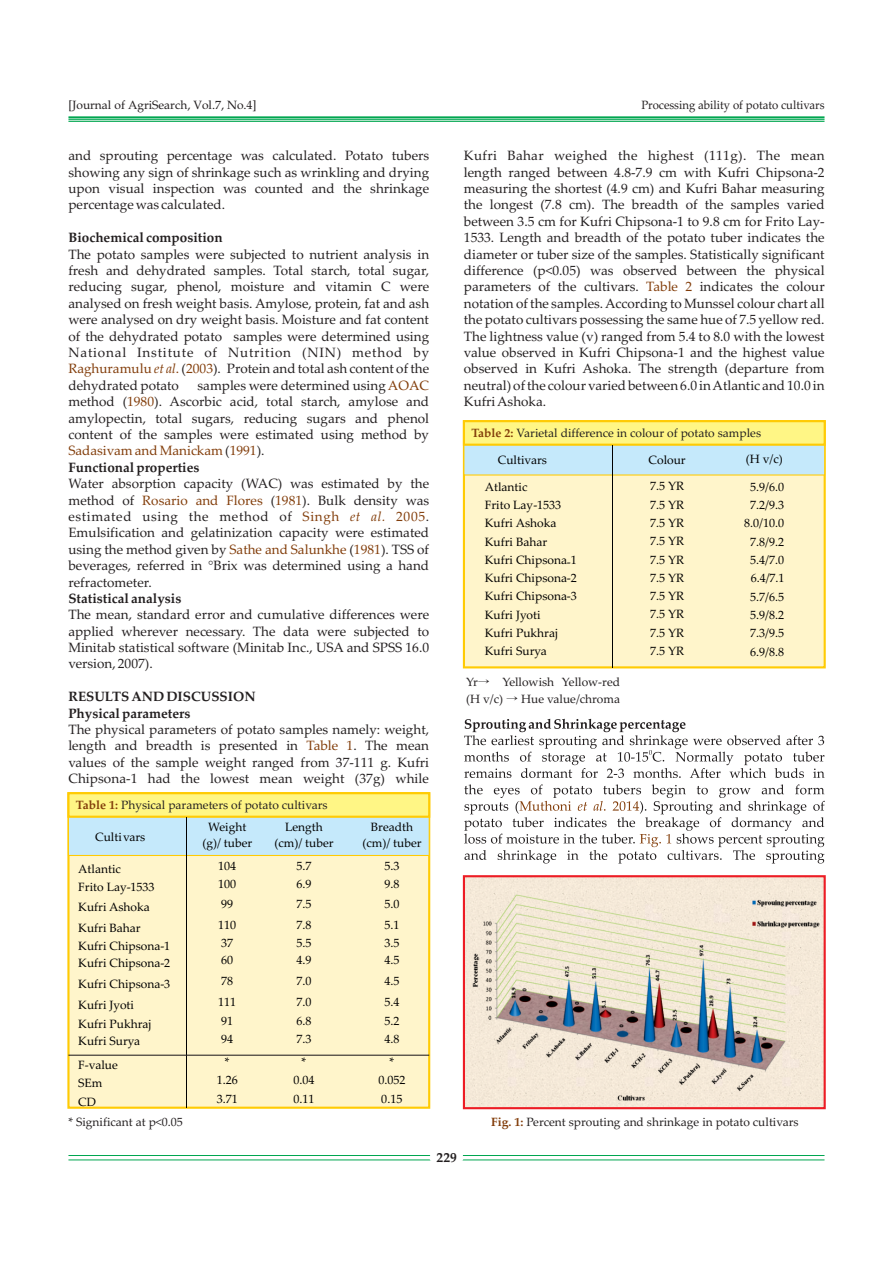
<style>
.page{position:relative;width:893px;height:1263px;background:#fff}
.page>*{position:absolute;margin:0;border:0;box-sizing:border-box;transform-origin:0 0}
.t1{font:13.5px/16.4px "Palatino Linotype";color:#231f20;text-align:justify}
.t2{font:700 13.5px/16.4px "Palatino Linotype";color:#231f20}
.t3{font:13.5px/16.4px "Palatino Linotype";color:#823d0a}
.t4{font:13.5px "Palatino Linotype";letter-spacing:.06em;color:#231f20}
.t5{font:12px/18.3px "Palatino Linotype";color:#000}
.t6{font:12px/16.2px "Palatino Linotype";color:#231f20}
.t7{font:12px "Palatino Linotype";color:#231f20;scale:.95 1}
.t8{font:12px "Palatino";color:#231f20}
.s1{color:#823d0a}
.s2{font-style:italic;color:#823d0a}
.s3{color:#231f20}
.s4{font-weight:700;color:#231f20}
.s5{font-weight:700;color:#823d0a}
.s6{font-family:"Adobe Gothic Std";font-weight:700}
</style>
<div class="page">
<hr style="left:68px;top:1155px;width:756px;height:1px;background:#00a650">
<hr style="left:68px;top:1159px;width:756px;height:1px;background:#00a650">
<div style="left:430px;top:1153px;width:33px;height:9px;background:#fff;border:1px solid #fff;border-radius:4px"></div>
<hr style="left:68px;top:116px;width:756px;height:2px;background:#00a650">
<hr style="left:68px;top:119px;width:756px;height:1px;background:#00a650">
<hr style="left:68px;top:121px;width:756px;height:1px;background:#00a650">
<div style="left:67px;top:856px;width:364px;height:253px;background:#fff5cb"></div>
<svg style="left:67px;top:792px;width:364px;height:64px;background:#ddeabc"></svg>
<hr style="left:186px;top:817px;width:1px;height:291px;background:#000">
<hr style="left:68px;top:1055px;width:361px;height:1px;background:#231f20">
<div style="left:462px;top:476px;width:364px;height:193px;background:#fff5cb"></div>
<svg style="left:462px;top:420px;width:364px;height:56px;background:#e1eab3"></svg>
<hr style="left:612px;top:445px;width:1px;height:222px;background:#000">
<svg style="left:464px;top:719px;width:361px;height:144px"></svg>
<img style="left:466px;top:878px;width:357px;height:228px">
<div style="left:463px;top:875px;width:363px;height:234px;border:2px solid #ed1c24"></div>
<p class="t8" style="left:68px;top:101px;width:190px">[Journal of AgriSearch, Vol.7, No.4]</p>
<p class="t7" style="left:641px;top:101px;width:194px">Processing ability of potato cultivars</p>
<p class="t1" style="left:68px;top:149px;width:362px">and sprouting percentage was calculated. Potato tubers showing any sign of shrinkage such as wrinkling and drying upon visual inspection was counted and the shrinkage percentage was calculated.</p>
<p class="t2" style="left:68px;top:231px;width:156px">Biochemical composition</p>
<p class="t1" style="left:68px;top:247px;width:362px">The potato samples were subjected to nutrient analysis in</p>
<p class="t1" style="left:68px;top:264px;width:362px">fresh and dehydrated samples. Total starch, total sugar,</p>
<p class="t1" style="left:68px;top:280px;width:362px">reducing sugar, phenol, moisture and vitamin C were</p>
<p class="t1" style="left:68px;top:297px;width:362px">analysed on fresh weight basis. Amylose, protein, fat and ash</p>
<p class="t1" style="left:68px;top:313px;width:362px">were analysed on dry weight basis. Moisture and fat content</p>
<p class="t1" style="left:68px;top:329px;width:362px">of the dehydrated potato samples were determined using</p>
<p class="t4" style="left:68px;top:347px;width:362px">National Institute of Nutrition (NIN) method by</p>
<p class="t1" style="left:182px;top:362px;width:6px">(</p>
<p class="t1" style="left:68px;top:362px;width:362px"><span class="s1">Raghuramulu</span> <span class="s2">et al</span><span class="s1">. 2003</span>). Protein and total ash content of the dehydrated potato</p>
<p class="t1" style="left:198px;top:379px;width:233px">samples were determined using<span class="s1">AOAC</span></p>
<p class="t1" style="left:68px;top:395px;width:362px">method (<span class="s1">1980</span>). Ascorbic acid, total starch, amylose and</p>
<p class="t1" style="left:68px;top:411px;width:362px">amylopectin, total sugars, reducing sugars and phenol</p>
<p class="t1" style="left:68px;top:428px;width:362px">content of the samples were estimated using method by</p>
<p class="t1" style="left:225px;top:444px;width:6px">(</p>
<p class="t3" style="left:68px;top:444px;width:198px">Sadasivam and Manickam 1991<span class="s3">).<br></span><span class="s4">Functional properties</span></p>
<p class="t1" style="left:68px;top:477px;width:362px">Water absorption capacity (WAC) was estimated by the method of</p>
<p class="t1" style="left:68px;top:493px;width:362px;text-indent:74px"><span class="s1">Rosario and Flores 1981</span>). Bulk density was estimated using the method of</p>
<p class="t1" style="left:271px;top:493px;width:6px">(</p>
<p class="t1" style="left:68px;top:510px;width:362px;text-indent:234px"><span class="s1">Singh</span> <span class="s2">et al.</span> <span class="s1">2005</span>.<br>Emulsification and gelatinization capacity were estimated using the method given by <span class="s1">Sathe and Salunkhe 1981</span>). TSS of</p>
<p class="t1" style="left:68px;top:542px;width:362px;text-align:left;text-indent:281px">(<br>beverages, referred in °Brix was determined using a hand refractometer.</p>
<p class="t2" style="left:68px;top:592px;width:114px">Statistical analysis</p>
<p class="t1" style="left:68px;top:608px;width:362px">The mean, standard error and cumulative differences were applied wherever necessary. The data were subjected to Minitab statistical software (Minitab Inc., USA and SPSS 16.0 version, 2007).</p>
<p class="t2" style="left:68px;top:690px;width:189px">RESULTS AND DISCUSSION<br>Physical parameters</p>
<p class="t1" style="left:68px;top:723px;width:362px">The physical parameters of potato samples namely: weight, length and breadth is presented in</p>
<p class="t1" style="left:68px;top:739px;width:362px;text-indent:238px"><span class="s1">Table 1</span>. The mean values of the sample weight ranged from 37-111 g. Kufri Chipsona-1 had the lowest mean weight (37g) while</p>
<p class="t6" style="left:76px;top:798px;width:253px"><span class="s5">Table 1:</span> Physical parameters of potato cultivars</p>
<p class="t5" style="left:95px;top:829px;width:52px">Cultivars</p>
<p class="t5" style="left:78px;top:861px;width:78px">Atlantic<br>Frito Lay-1533</p>
<p class="t5" style="left:78px;top:898px;width:73px;line-height:20.9px">Kufri Ashoka<br>Kufri Bahar</p>
<p class="t5" style="left:78px;top:939px;width:93px;line-height:17.1px">Kufri Chipsona-1<br>Kufri Chipsona-2</p>
<p class="t5" style="left:78px;top:974px;width:93px;line-height:21px">Kufri Chipsona-3<br>Kufri Jyoti</p>
<p class="t5" style="left:78px;top:1016px;width:75px;line-height:17.4px">Kufri Pukhraj<br>Kufri Surya</p>
<p class="t5" style="left:78px;top:1057px;width:41px;line-height:17.5px">F-value<br>SEm</p>
<p class="t5" style="left:78px;top:1094px;width:19px">CD</p>
<p class="t5" style="left:208px;top:819px;width:40px">Weight</p>
<p class="t5" style="left:274px;top:820px;width:61px;line-height:16.2px;text-align:center">Length (cm)/ tuber</p>
<p class="t5" style="left:362px;top:820px;width:61px;line-height:16.2px;text-align:center">Breadth (cm)/ tuber</p>
<p class="t5" style="left:202px;top:835px;width:51px">(g)/ tuber</p>
<p class="t5" style="left:218px;top:858px;width:20px">104<br>100</p>
<p class="t5" style="left:218px;top:895px;width:20px;line-height:20.9px">99<br>110</p>
<p class="t5" style="left:221px;top:936px;width:14px;line-height:17.1px">37<br>60</p>
<p class="t5" style="left:218px;top:972px;width:20px;line-height:21px">78<br>111</p>
<p class="t5" style="left:221px;top:1014px;width:14px;line-height:17.4px">91<br>94</p>
<p class="t5" style="left:217px;top:1055px;width:23px;line-height:17.5px;text-align:center">*<br>1.26</p>
<p class="t5" style="left:217px;top:1091px;width:23px">3.71</p>
<p class="t5" style="left:384px;top:858px;width:17px">5.3<br>9.8</p>
<p class="t5" style="left:384px;top:895px;width:17px;line-height:20.9px">5.0<br>5.1</p>
<p class="t5" style="left:384px;top:936px;width:17px;line-height:17.1px">3.5<br>4.5</p>
<p class="t5" style="left:384px;top:972px;width:17px;line-height:21px">4.5<br>5.4</p>
<p class="t5" style="left:384px;top:1014px;width:17px;line-height:17.4px">5.2<br>4.8</p>
<p class="t5" style="left:378px;top:1055px;width:29px;line-height:17.5px;text-align:center">*<br>0.052</p>
<p class="t5" style="left:381px;top:1091px;width:23px">0.15</p>
<p class="t5" style="left:296px;top:858px;width:17px">5.7<br>6.9</p>
<p class="t5" style="left:296px;top:895px;width:17px;line-height:20.9px">7.5<br>7.8</p>
<p class="t5" style="left:296px;top:936px;width:17px;line-height:17.1px">5.5<br>4.9</p>
<p class="t5" style="left:296px;top:972px;width:17px;line-height:21px">7.0<br>7.0</p>
<p class="t5" style="left:296px;top:1014px;width:17px;line-height:17.4px">6.8<br>7.3</p>
<p class="t5" style="left:293px;top:1055px;width:23px;line-height:17.5px;text-align:center">*<br>0.04</p>
<p class="t5" style="left:293px;top:1091px;width:23px">0.11</p>
<p class="t6" style="left:68px;top:1115px;width:116px">* Significant at p&lt;0.05</p>
<p class="t1" style="left:464px;top:149px;width:362px">Kufri Bahar weighed the highest (111g). The mean length ranged between 4.8-7.9 cm with Kufri Chipsona-2 measuring the shortest (4.9 cm) and Kufri Bahar measuring the longest (7.8 cm). The breadth of the samples varied between 3.5 cm for Kufri Chipsona-1 to 9.8 cm for Frito Lay-1533. Length and breadth of the potato tuber indicates the diameter or tuber size of the samples. Statistically significant difference (p&lt;0.05) was observed between the physical parameters of the cultivars. <span class="s1">Table 2</span> indicates the colour notation of the samples. According to Munssel colour chart all the potato cultivars possessing the same hue of 7.5 yellow red.<br>The lightness value (v) ranged from 5.4 to 8.0 with the lowest value observed in Kufri Chipsona-1 and the highest value observed in Kufri Ashoka. The strength (departure from neutral) of the colour varied between 6.0 in Atlantic and 10.0 in Kufri Ashoka.</p>
<p class="t6" style="left:471px;top:426px;width:291px"><span class="s5">Table 2:</span> Varietal difference in colour of potato samples</p>
<p class="t5" style="left:498px;top:452px;width:51px">Cultivars</p>
<p class="t5" style="left:649px;top:452px;width:39px">Colour</p>
<p class="t5" style="left:746px;top:451px;width:39px">(H v/c)</p>
<p class="t5" style="left:485px;top:479px;width:93px">Atlantic<br>Frito Lay-1533<br>Kufri Ashoka<br>Kufri Bahar<br>Kufri Chipsona-1<br>Kufri Chipsona-2<br>Kufri Chipsona-3<br>Kufri Jyoti<br>Kufri Pukhraj<br>Kufri Surya</p>
<p class="t5" style="left:744px;top:479px;width:42px;text-align:center">5.9/6.0<br>7.2/9.3<br>8.0/10.0<br>7.8/9.2<br>5.4/7.0<br>6.4/7.1<br>5.7/6.5<br>5.9/8.2<br>7.3/9.5<br>6.9/8.8</p>
<p class="t5" style="left:650px;top:478px;width:36px;text-align:justify">7.5 YR 7.5 YR 7.5 YR 7.5 YR 7.5 YR 7.5 YR 7.5 YR 7.5 YR 7.5 YR 7.5 YR</p>
<p class="t6" style="left:466px;top:676px;width:155px">Yr<span class="s6">→</span> Yellowish Yellow-red (H v/c) <span class="s6">→</span> Hue value/chroma</p>
<p class="t6" style="left:491px;top:1115px;width:309px"><span class="s5">Fig. 1:</span> Percent sprouting and shrinkage in potato cultivars</p>
<p class="t2" style="left:437px;top:1151px;width:22px">229</p>
</div>
